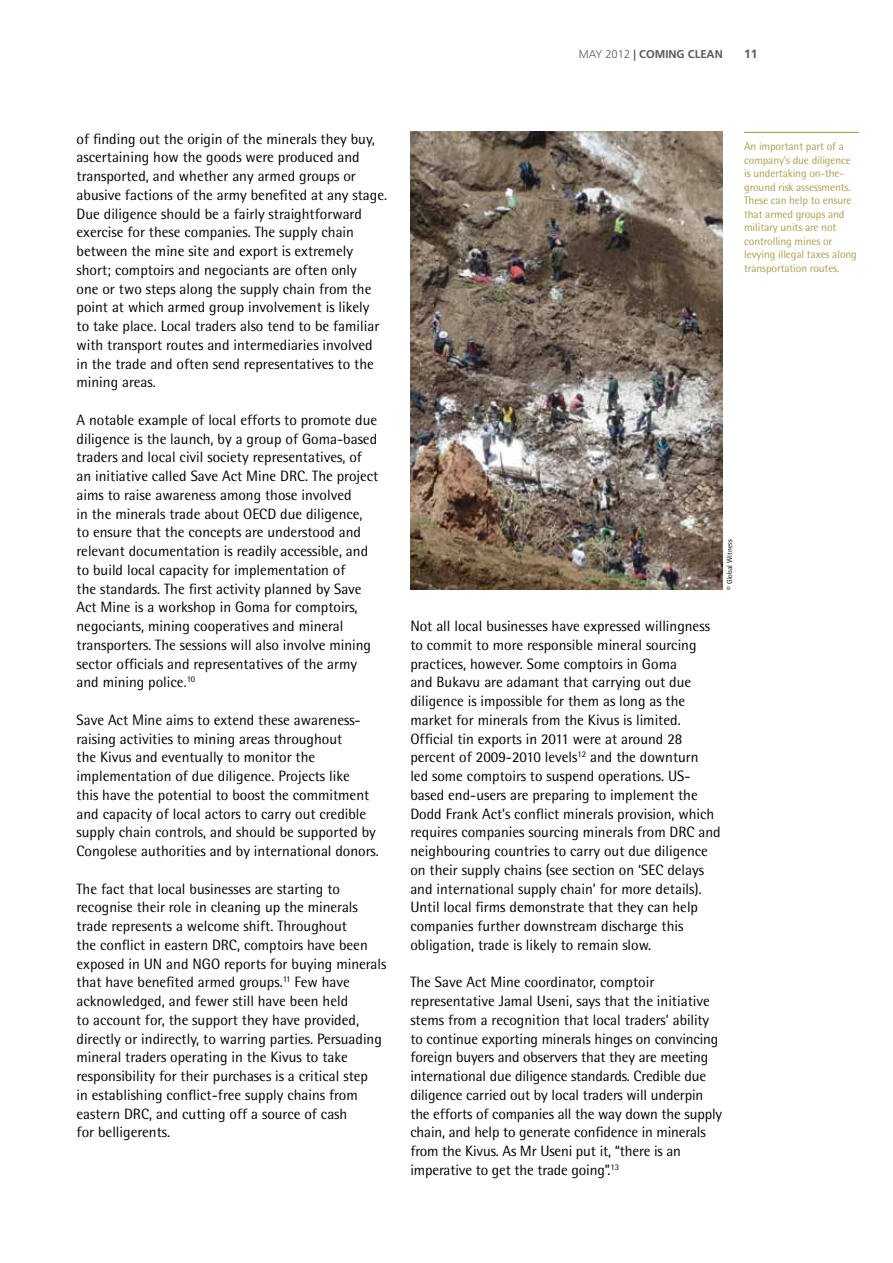
<style>
.page{position:relative;width:893px;height:1263px;background:#fff}
.page>*{position:absolute;margin:0;border:0;box-sizing:border-box;transform-origin:0 0}
.t1{font:15px/18.8px "Rotis Semi Sans";color:#000}
.t2{font:700 12px "Frutiger";color:#58595b}
.t3{font:11.25px/13.5px "Rotis Semi Sans";letter-spacing:-.01em;color:#aa9f4e}
.t4{font:700 11.25px "Frutiger";color:#58595b}
.t5{font:7.5px "Rotis Semi Sans";color:#000}
.s1{font-weight:300}
</style>
<div class="page">
<hr style="left:744px;top:132px;width:115px;height:1px;background:#aa9f4e">
<img style="left:410px;top:132px;width:313px;height:458px">
<p class="t4" style="left:579px;top:47px;width:146px"><span class="s1">MAY 2012</span> | COMING CLEAN</p>
<p class="t2" style="left:744px;top:46px;width:15px">11</p>
<p class="t1" style="left:77px;top:129px;width:312px">of finding out the origin of the minerals they buy, ascertaining how the goods were produced and transported, and whether any armed groups or abusive factions of the army benefited at any stage.<br>Due diligence should be a fairly straightforward exercise for these companies. The supply chain between the mine site and export is extremely short; comptoirs and negociants are often only<br>one or two steps along the supply chain from the point at which armed group involvement is likely<br>to take place. Local traders also tend to be familiar with transport routes and intermediaries involved in the trade and often send representatives to the mining areas.</p>
<p class="t1" style="left:77px;top:410px;width:303px">A notable example of local efforts to promote due diligence is the launch, by a group of Goma-based traders and local civil society representatives, of an initiative called Save Act Mine DRC. The project aims to raise awareness among those involved<br>in the minerals trade about OECD due diligence, to ensure that the concepts are understood and relevant documentation is readily accessible, and to build local capacity for implementation of<br>the standards. The first activity planned by Save Act Mine is a workshop in Goma for comptoirs, negociants, mining cooperatives and mineral transporters. The sessions will also involve mining sector officials and representatives of the army and mining police.<sup>10</sup></p>
<p class="t1" style="left:77px;top:710px;width:304px">Save Act Mine aims to extend these awareness&shy;raising activities to mining areas throughout<br>the Kivus and eventually to monitor the implementation of due diligence. Projects like<br>this have the potential to boost the commitment and capacity of local actors to carry out credible supply chain controls, and should be supported by Congolese authorities and by international donors.</p>
<p class="t1" style="left:77px;top:879px;width:311px">The fact that local businesses are starting to recognise their role in cleaning up the minerals trade represents a welcome shift. Throughout<br>the conflict in eastern DRC, comptoirs have been exposed in UN and NGO reports for buying minerals that have benefited armed groups.<sup>11</sup> Few have acknowledged, and fewer still have been held<br>to account for, the support they have provided, directly or indirectly, to warring parties. Persuading mineral traders operating in the Kivus to take responsibility for their purchases is a critical step<br>in establishing conflict-free supply chains from eastern DRC, and cutting off a source of cash<br>for belligerents.</p>
<p class="t3" style="left:744px;top:139px;width:114px">An important part of a company’s due diligence is undertaking on-the&shy;ground risk assessments.<br>These can help to ensure that armed groups and military units are not controlling mines or levying illegal taxes along transportation routes.</p>
<p class="t5" style="left:725px;top:590px;width:51px;rotate:-90deg">© Global Witness</p>
<p class="t1" style="left:410px;top:616px;width:312px">Not all local businesses have expressed willingness to commit to more responsible mineral sourcing practices, however. Some comptoirs in Goma<br>and Bukavu are adamant that carrying out due diligence is impossible for them as long as the market for minerals from the Kivus is limited.<br>Official tin exports in 2011 were at around 28 percent of 2009-2010 levels<sup>12</sup> and the downturn<br>led some comptoirs to suspend operations. US&shy;based end-users are preparing to implement the Dodd Frank Act’s conflict minerals provision, which requires companies sourcing minerals from DRC and neighbouring countries to carry out due diligence on their supply chains (see section on ‘SEC delays and international supply chain’ for more details).<br>Until local firms demonstrate that they can help companies further downstream discharge this obligation, trade is likely to remain slow.</p>
<p class="t1" style="left:410px;top:973px;width:313px">The Save Act Mine coordinator, comptoir representative Jamal Useni, says that the initiative stems from a recognition that local traders’ ability to continue exporting minerals hinges on convincing foreign buyers and observers that they are meeting international due diligence standards. Credible due diligence carried out by local traders will underpin the efforts of companies all the way down the supply chain, and help to generate confidence in minerals from the Kivus. As Mr Useni put it, “there is an imperative to get the trade going”.<sup>13</sup></p>
</div>
